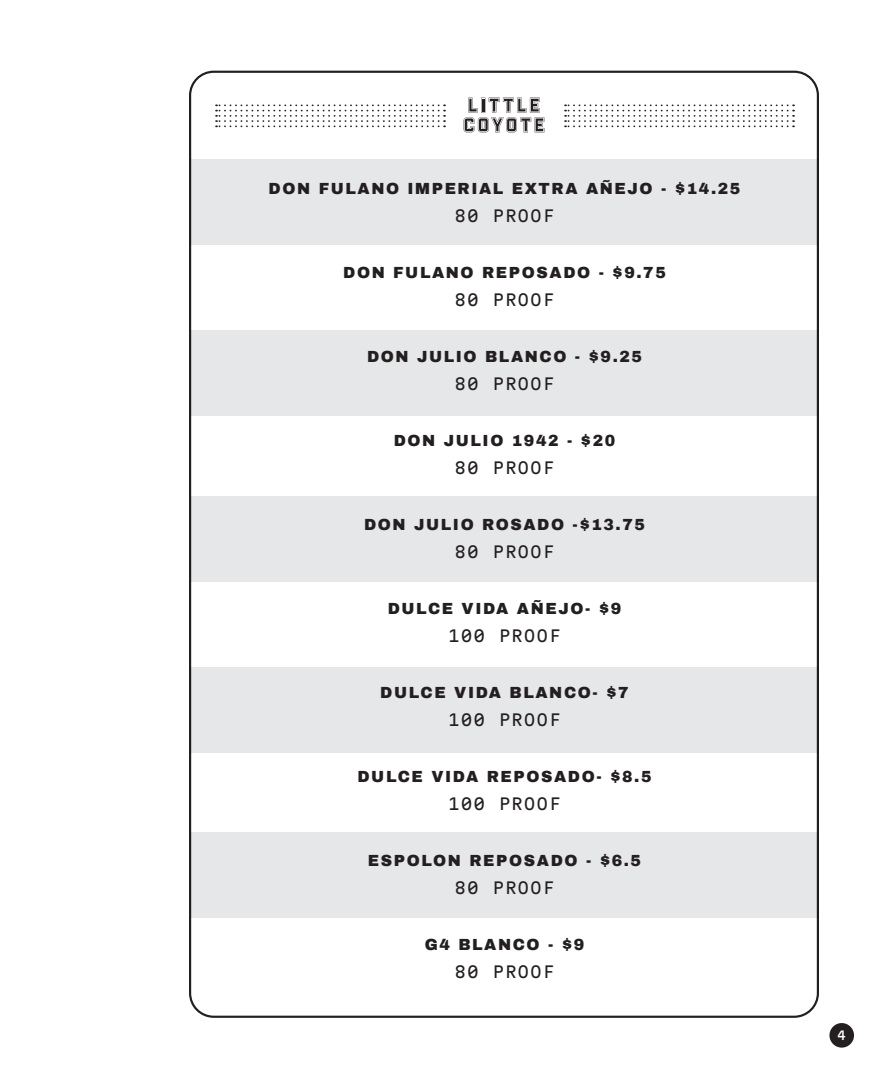
<style>
.page{position:relative;width:882px;height:1071px;background:#fff}
.page>*{position:absolute;margin:0;border:0;box-sizing:border-box;transform-origin:0 0}
.t1{font:900 15.75px "Archivo";letter-spacing:.1em;color:#231f20}
.t2{font:15.75px "Martian Mono";letter-spacing:.1em;color:#231f20}
.t3{font:500 11.72px "Martian Mono";color:#fff}
</style>
<div class="page">
<div style="left:190px;top:159px;width:629px;height:85px;background:#e6e7e9"></div>
<div style="left:190px;top:496px;width:629px;height:86px;background:#e6e7e9"></div>
<div style="left:190px;top:330px;width:629px;height:86px;background:#e6e7e9"></div>
<div style="left:190px;top:668px;width:629px;height:85px;background:#e6e7e9"></div>
<div style="left:190px;top:832px;width:629px;height:86px;background:#e6e7e9"></div>
<div style="left:829px;top:1023px;width:25px;height:25px;background:#231f20;border-radius:50%"></div>
<svg style="left:464px;top:98px;width:80px;height:34px"></svg>
<svg style="left:565px;top:104px;width:229px;height:23px"></svg>
<svg style="left:216px;top:104px;width:229px;height:23px"></svg>
<p class="t1" style="left:269px;top:179px;width:473px">DON FULANO IMPERIAL EXTRA AÑEJO - $14.25</p>
<p class="t2" style="left:455px;top:205px;width:101px">80 PROOF</p>
<p class="t1" style="left:343px;top:263px;width:324px">DON FULANO REPOSADO - $9.75</p>
<p class="t2" style="left:455px;top:289px;width:101px">80 PROOF</p>
<p class="t1" style="left:367px;top:347px;width:277px">DON JULIO BLANCO - $9.25</p>
<p class="t2" style="left:455px;top:373px;width:101px">80 PROOF</p>
<p class="t1" style="left:394px;top:431px;width:223px">DON JULIO 1942 - $20</p>
<p class="t2" style="left:455px;top:457px;width:101px">80 PROOF</p>
<p class="t1" style="left:364px;top:515px;width:282px">DON JULIO ROSADO -$13.75</p>
<p class="t2" style="left:455px;top:541px;width:101px">80 PROOF</p>
<p class="t1" style="left:388px;top:599px;width:235px">DULCE VIDA AÑEJO- $9</p>
<p class="t2" style="left:449px;top:625px;width:113px">100 PROOF</p>
<p class="t1" style="left:380px;top:683px;width:250px">DULCE VIDA BLANCO- $7</p>
<p class="t2" style="left:449px;top:709px;width:113px">100 PROOF</p>
<p class="t1" style="left:357px;top:767px;width:296px">DULCE VIDA REPOSADO- $8.5</p>
<p class="t2" style="left:449px;top:793px;width:113px">100 PROOF</p>
<p class="t1" style="left:368px;top:851px;width:275px">ESPOLON REPOSADO - $6.5</p>
<p class="t2" style="left:455px;top:877px;width:101px">80 PROOF</p>
<p class="t1" style="left:425px;top:935px;width:161px">G4 BLANCO - $9</p>
<p class="t2" style="left:455px;top:961px;width:101px">80 PROOF</p>
<p class="t3" style="left:838px;top:1027px;width:10px">4</p>
</div>
